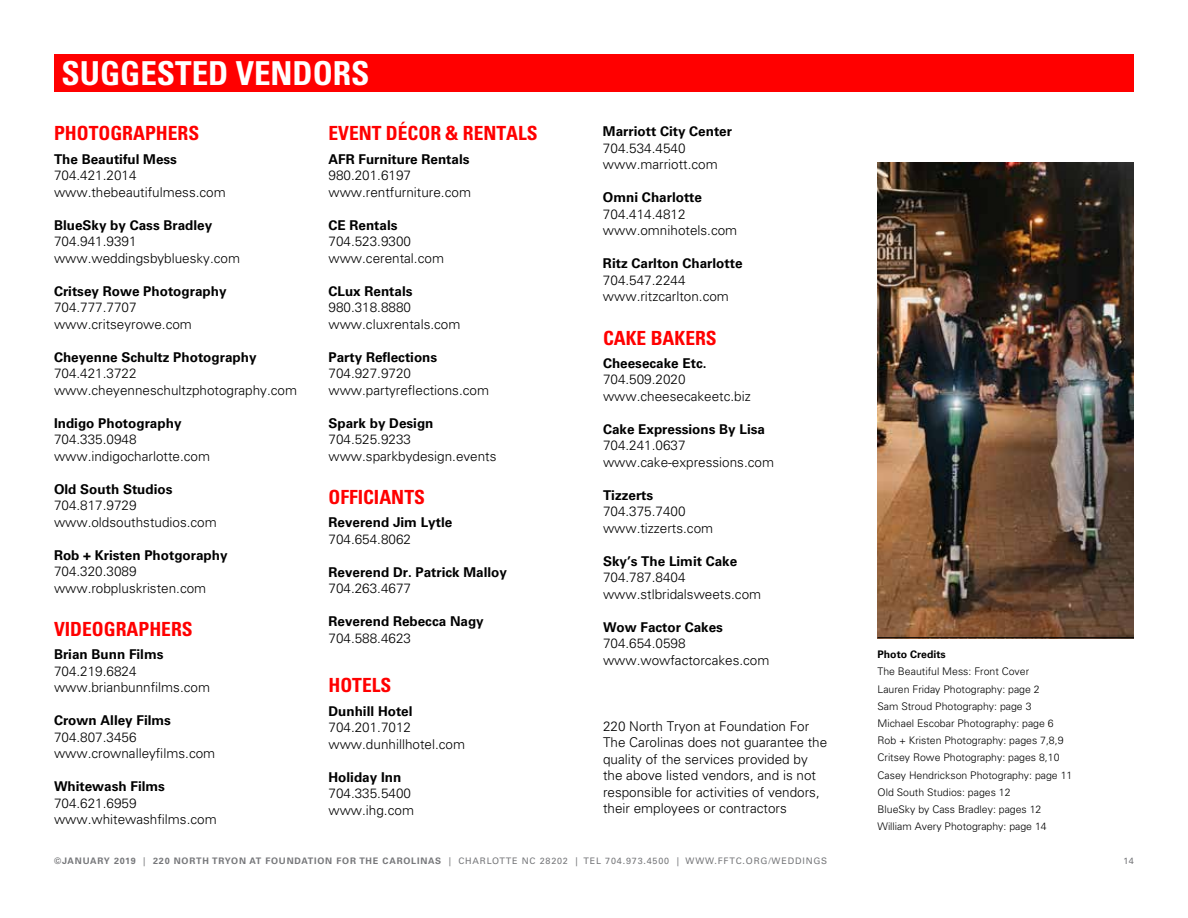
<style>
.page{position:relative;width:1188px;height:918px;background:#fff}
.page>*{position:absolute;margin:0;border:0;box-sizing:border-box;transform-origin:0 0}
.t1{font:700 condensed 33px "Univers LT Pro";color:#fff}
.t2{font:700 condensed 19.5px "Univers LT Std";color:#f00}
.t3{font:300 13.5px/16.5px "Univers LT Pro 45";color:#000}
.t4{font:700 13.5px "Univers LT Pro 65";color:#000}
.t5{font:300 10.5px/17.2px "Univers LT Pro 45";color:#000}
.t6{font:700 10.5px "Univers LT Pro 65";color:#000}
.t7{font:9px "Univers LT Pro 55 Roman";letter-spacing:.09em;color:#76777a}
.s1{font-family:"Univers LT Pro 65";font-weight:700}
</style>
<div class="page">
<div style="left:54px;top:54px;width:1080px;height:38px;background:#f00"></div>
<img style="left:878px;top:162px;width:256px;height:475px">
<hr style="left:878px;top:637px;width:256px;height:1px;background:#000">
<h1 class="t1" style="left:62px;top:53px;width:310px">SUGGESTED VENDORS</h1>
<h2 class="t2" style="left:54px;top:122px;width:147px">PHOTOGRAPHERS</h2>
<p class="t4" style="left:54px;top:151px;width:125px">The Beautiful Mess</p>
<p class="t3" style="left:54px;top:167px;width:173px">704.421.2014 www.thebeautifulmess.com</p>
<p class="t4" style="left:54px;top:217px;width:160px">BlueSky by Cass Bradley</p>
<p class="t3" style="left:54px;top:233px;width:188px">704.941.9391 www.weddingsbybluesky.com</p>
<p class="t4" style="left:54px;top:283px;width:174px">Critsey Rowe Photography</p>
<p class="t3" style="left:54px;top:299px;width:139px">704.777.7707 www.critseyrowe.com</p>
<p class="t4" style="left:54px;top:349px;width:204px">Cheyenne Schultz Photography</p>
<p class="t3" style="left:54px;top:365px;width:245px">704.421.3722 www.cheyenneschultzphotography.com</p>
<p class="t4" style="left:54px;top:415px;width:129px">Indigo Photography</p>
<p class="t3" style="left:54px;top:431px;width:158px">704.335.0948 www.indigocharlotte.com</p>
<p class="t4" style="left:54px;top:481px;width:120px">Old South Studios</p>
<p class="t3" style="left:54px;top:497px;width:164px">704.817.9729 www.oldsouthstudios.com</p>
<p class="t4" style="left:54px;top:547px;width:175px">Rob + Kristen Photgoraphy</p>
<p class="t3" style="left:54px;top:563px;width:154px">704.320.3089 www.robpluskristen.com</p>
<h2 class="t2" style="left:54px;top:617px;width:140px">VIDEOGRAPHERS</h2>
<p class="t4" style="left:54px;top:647px;width:111px">Brian Bunn Films</p>
<p class="t3" style="left:54px;top:663px;width:158px">704.219.6824 www.brianbunnfilms.com</p>
<p class="t4" style="left:54px;top:713px;width:119px">Crown Alley Films</p>
<p class="t3" style="left:54px;top:729px;width:163px">704.807.3456 www.crownalleyfilms.com</p>
<p class="t4" style="left:54px;top:779px;width:113px">Whitewash Films</p>
<p class="t3" style="left:54px;top:795px;width:164px">704.621.6959 www.whitewashfilms.com</p>
<h2 class="t2" style="left:328px;top:122px;width:211px">EVENT DÉCOR &amp; RENTALS</h2>
<p class="t4" style="left:328px;top:151px;width:143px">AFR Furniture Rentals</p>
<p class="t3" style="left:328px;top:167px;width:144px">980.201.6197 www.rentfurniture.com</p>
<p class="t4" style="left:328px;top:217px;width:71px">CE Rentals</p>
<p class="t3" style="left:328px;top:233px;width:117px">704.523.9300 www.cerental.com</p>
<p class="t4" style="left:328px;top:283px;width:86px">CLux Rentals</p>
<p class="t3" style="left:328px;top:299px;width:134px">980.318.8880 www.cluxrentals.com</p>
<p class="t4" style="left:328px;top:349px;width:110px">Party Reflections</p>
<p class="t3" style="left:328px;top:365px;width:162px">704.927.9720 www.partyreflections.com</p>
<p class="t4" style="left:328px;top:415px;width:107px">Spark by Design</p>
<p class="t3" style="left:328px;top:431px;width:170px">704.525.9233 www.sparkbydesign.events</p>
<h2 class="t2" style="left:328px;top:485px;width:98px">OFFICIANTS</h2>
<p class="t4" style="left:328px;top:515px;width:125px">Reverend Jim Lytle</p>
<p class="t3" style="left:328px;top:531px;width:84px">704.654.8062</p>
<p class="t4" style="left:328px;top:564px;width:180px">Reverend Dr. Patrick Malloy</p>
<p class="t3" style="left:328px;top:580px;width:84px">704.263.4677</p>
<p class="t4" style="left:328px;top:614px;width:157px">Reverend Rebecca Nagy</p>
<p class="t3" style="left:328px;top:630px;width:84px">704.588.4623</p>
<h2 class="t2" style="left:328px;top:674px;width:64px">HOTELS</h2>
<p class="t4" style="left:328px;top:703px;width:86px">Dunhill Hotel</p>
<p class="t3" style="left:328px;top:719px;width:138px">704.201.7012 www.dunhillhotel.com</p>
<p class="t4" style="left:328px;top:769px;width:74px">Holiday Inn</p>
<p class="t3" style="left:328px;top:785px;width:87px">704.335.5400 www.ihg.com</p>
<p class="t4" style="left:603px;top:123px;width:131px">Marriott City Center</p>
<p class="t3" style="left:603px;top:140px;width:116px">704.534.4540 www.marriott.com</p>
<p class="t4" style="left:603px;top:189px;width:101px">Omni Charlotte</p>
<p class="t3" style="left:603px;top:206px;width:136px">704.414.4812 www.omnihotels.com</p>
<p class="t4" style="left:603px;top:255px;width:141px">Ritz Carlton Charlotte</p>
<p class="t3" style="left:603px;top:272px;width:127px">704.547.2244 www.ritzcarlton.com</p>
<h2 class="t2" style="left:603px;top:326px;width:115px">CAKE BAKERS</h2>
<p class="t4" style="left:603px;top:355px;width:105px">Cheesecake Etc.</p>
<p class="t3" style="left:603px;top:371px;width:149px">704.509.2020 www.cheesecakeetc.biz</p>
<p class="t4" style="left:603px;top:421px;width:164px">Cake Expressions By Lisa</p>
<p class="t3" style="left:603px;top:437px;width:173px">704.241.0637 www.cake-expressions.com</p>
<p class="t4" style="left:603px;top:487px;width:52px">Tizzerts</p>
<p class="t3" style="left:603px;top:503px;width:112px">704.375.7400 www.tizzerts.com</p>
<p class="t4" style="left:603px;top:553px;width:136px">Sky’s The Limit Cake</p>
<p class="t3" style="left:603px;top:569px;width:160px">704.787.8404 www.stlbridalsweets.com</p>
<p class="t4" style="left:603px;top:619px;width:122px">Wow Factor Cakes</p>
<p class="t3" style="left:603px;top:635px;width:168px">704.654.0598 www.wowfactorcakes.com</p>
<p class="t3" style="left:603px;top:718px;width:226px">220 North Tryon at Foundation For The Carolinas does not guarantee the quality of the services provided by the above listed vendors, and is not responsible for activities of vendors, their employees or contractors</p>
<p class="t6" style="left:878px;top:648px;width:70px">Photo Credits</p>
<p class="t5" style="left:878px;top:663px;width:196px">The Beautiful Mess: Front Cover<br>Lauren Friday Photography: page 2<br>Sam Stroud Photography: page 3<br>Michael Escobar Photography: page 6<br>Rob + Kristen Photography: pages 7,8,9<br>Critsey Rowe Photography: pages 8,10<br>Casey Hendrickson Photography: page 11<br>Old South Studios: pages 12<br>BlueSky by Cass Bradley: pages 12<br>William Avery Photography: page 14</p>
<p class="t7" style="left:54px;top:855px;width:775px"><span class="s1">©JANUARY 2019</span> | <span class="s1">220 NORTH TRYON AT FOUNDATION FOR THE CAROLINAS</span> | CHARLOTTE NC 28202 | TEL 704.973.4500 | WWW.FFTC.ORG/WEDDINGS</p>
<p class="t7" style="left:1123px;top:855px;width:12px">14</p>
</div>
